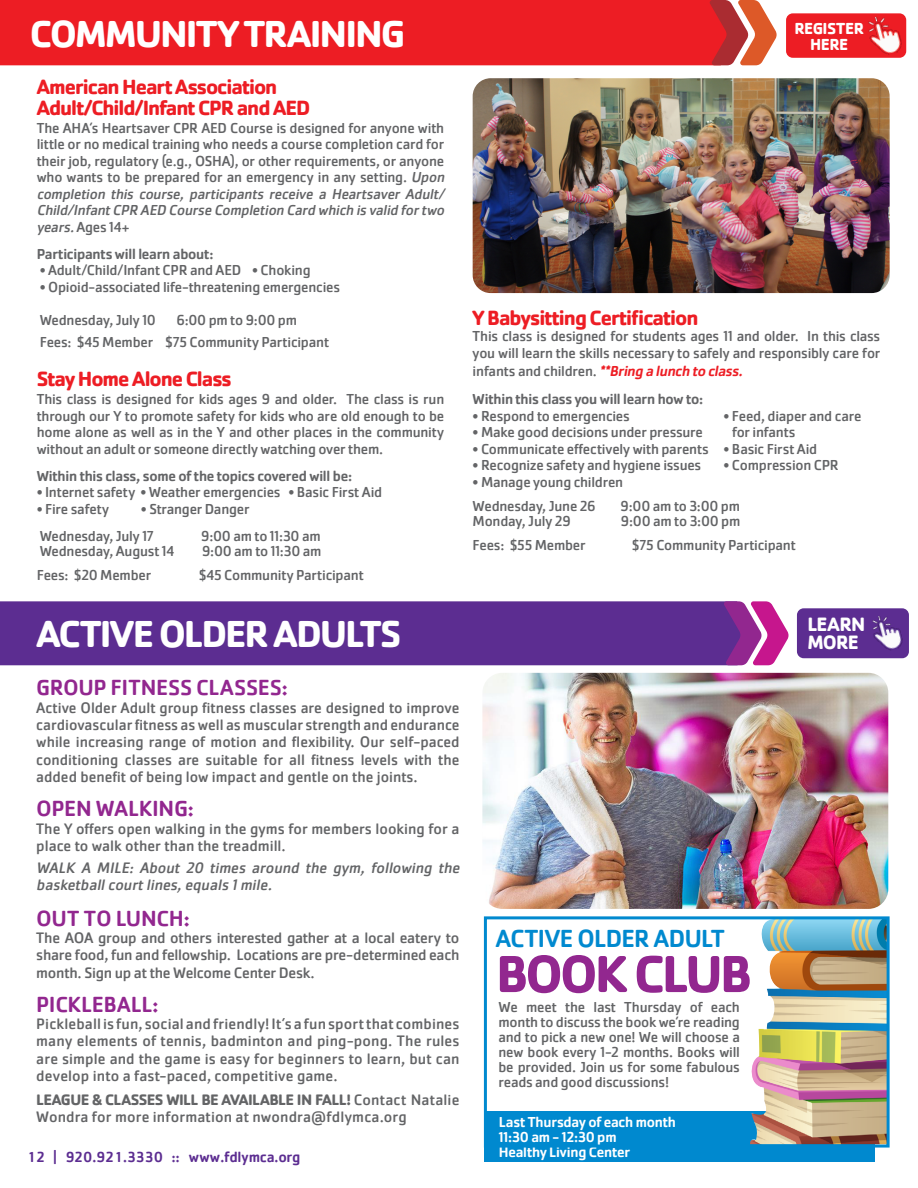
<style>
.page{position:relative;width:918px;height:1188px;background:#fff}
.page>*{position:absolute;margin:0;border:0;box-sizing:border-box;transform-origin:0 0}
.t1{font:700 54px "Cachet Pro";letter-spacing:-.06em;color:#92278f}
.t2{font:700 39px "Cachet Pro";letter-spacing:-.05em;color:#fff}
.t3{font:500 25.65px "Cachet Pro";letter-spacing:-.025em;color:#0089cf}
.t4{font:500 22.65px "Cachet";letter-spacing:-.015em;color:#92278f}
.t5{font:700 21.45px/21px "Cachet Pro";letter-spacing:-.05em;color:#ed1d24}
.t6{font:700 19.95px/18px "Cachet";letter-spacing:-.04em;color:#fff}
.t7{font:700 16.5px/16.5px "Cachet";letter-spacing:-.035em;color:#fff;text-align:center}
.t8{font:15.75px/17.4px "Cachet Pro";color:#636466;text-align:justify}
.t9{font:italic 15.75px/17.4px "Cachet Pro";color:#636466}
.t10{font:15px/16.5px "Cachet Pro";letter-spacing:-.015em;color:#636466}
.t11{font:500 15px/28.5px "Cachet Pro";letter-spacing:-.015em;color:#636466}
.t12{font:500 15px/15px "Cachet Pro";letter-spacing:-.015em;color:#fff}
.t13{font:500 15px "Cachet";letter-spacing:-.025em;color:#5c2d91}
.s1{font-style:italic}
.s2{font-weight:400}
.s3{font-style:italic;color:#ed1d24}
.s4{font-weight:700}
</style>
<div class="page">
<div style="left:484px;top:1111px;width:391px;height:50px;background:#0089cf"></div>
<img style="left:482px;top:673px;width:406px;height:236px">
<img style="left:750px;top:920px;width:136px;height:224px">
<div style="left:484px;top:916px;width:406px;height:232px;border:3px solid #0089cf"></div>
<div style="left:0;top:601px;width:724px;height:64px;background:#5c2d91"></div>
<div style="left:797px;top:608px;width:112px;height:50px;background:#5c2d91;border-radius:7px"></div>
<img style="left:872px;top:611px;width:37px;height:44px">
<svg style="left:724px;top:601px;width:65px;height:64px"></svg>
<div style="left:0;top:0;width:710px;height:65px;background:#ed1d24"></div>
<div style="left:786px;top:13px;width:120px;height:45px;background:#ed1d24;border-radius:7px"></div>
<svg style="left:710px;top:0;width:67px;height:65px"></svg>
<img style="left:473px;top:78px;width:417px;height:215px">
<img style="left:860px;top:13px;width:47px;height:45px">
<h2 class="t2" style="left:30px;top:9px;width:377px">COMMUNITY TRAINING</h2>
<p class="t7" style="left:794px;top:19px;width:71px">REGISTER<br>HERE</p>
<h3 class="t5" style="left:37px;top:76px;width:275px">American Heart Association<br>Adult/Child/Infant CPR and AED</h3>
<p class="t10" style="left:37px;top:120px;width:412px">The AHA’s Heartsaver CPR AED Course is designed for anyone with little or no medical training who needs a course completion card for their job, regulatory (e.g., OSHA), or other requirements, or anyone who wants to be prepared for an emergency in any setting. <span class="s1">Upon completion this course, participants receive a Heartsaver Adult/ Child/InfantCPR AED Course Completion Card which isvalid fortwo years.</span>Ages 14+</p>
<p class="t11" style="left:37px;top:240px;width:178px">Participants will learn about:</p>
<p class="t10" style="left:40px;top:262px;width:272px">• Adult/Child/Infant CPR and AED • Choking</p>
<p class="t10" style="left:40px;top:279px;width:302px">• Opioid-associated life-threatening emergencies</p>
<p class="t10" style="left:40px;top:312px;width:118px">Wednesday, July 10</p>
<h3 class="t5" style="left:473px;top:307px;width:227px">Y Babysitting Certification</h3>
<p class="t10" style="left:473px;top:328px;width:409px">This class is designed for students ages 11 and older. In this class you will learn the skills necessary to safely and responsibly care for</p>
<p class="t11" style="left:473px;top:357px;width:274px"><span class="s2">infants and children.</span> <span class="s3">**Bring a lunch to class.<br></span>Within this class you will learn how to:</p>
<p class="t10" style="left:473px;top:408px;width:159px">• Respond to emergencies</p>
<p class="t10" style="left:473px;top:424px;width:232px">• Make good decisions under pressure</p>
<p class="t10" style="left:473px;top:441px;width:238px">• Communicate effectively with parents</p>
<p class="t10" style="left:473px;top:457px;width:230px">• Recognize safety and hygiene issues</p>
<p class="t10" style="left:473px;top:470px;width:152px;line-height:24px">• Manage young children<br>Wednesday, June 26</p>
<p class="t10" style="left:40px;top:309px;width:291px;line-height:22.5px;text-indent:137px">6:00 pm to 9:00 pm<br>Fees: $45 Member $75 Community Participant</p>
<h3 class="t5" style="left:37px;top:369px;width:197px">Stay Home Alone Class</h3>
<p class="t10" style="left:37px;top:391px;width:409px;text-align:justify">This class is designed for kids ages 9 and older. The class is run through our Y to promote safety for kids who are old enough to be home alone as well as in the Y and other places in the community without an adult or someone directly watching over them.</p>
<p class="t11" style="left:37px;top:462px;width:317px">Within this class, some of the topics covered will be:</p>
<p class="t10" style="left:37px;top:484px;width:347px">• Internet safety • Weather emergencies • Basic First Aid</p>
<p class="t10" style="left:37px;top:501px;width:74px">• Fire safety</p>
<p class="t10" style="left:732px;top:407px;width:131px;text-indent:-8px">• Feed, diaper and care for infants</p>
<p class="t10" style="left:724px;top:440px;width:95px">• Basic First Aid</p>
<p class="t10" style="left:724px;top:457px;width:117px">• Compression CPR</p>
<p class="t10" style="left:621px;top:498px;width:121px">9:00 am to 3:00 pm</p>
<p class="t10" style="left:40px;top:496px;width:211px;line-height:27px;text-indent:101px">• Stranger Danger<br>Wednesday, July 17</p>
<p class="t10" style="left:473px;top:513px;width:100px">Monday, July 29</p>
<p class="t10" style="left:621px;top:513px;width:121px">9:00 am to 3:00 pm</p>
<p class="t10" style="left:473px;top:537px;width:114px">Fees: $55 Member</p>
<p class="t10" style="left:632px;top:537px;width:165px">$75 Community Participant</p>
<p class="t10" style="left:201px;top:528px;width:121px">9:00 am to 11:30 am</p>
<p class="t10" style="left:40px;top:543px;width:136px">Wednesday, August 14</p>
<p class="t10" style="left:202px;top:543px;width:121px">9:00 am to 11:30 am</p>
<p class="t10" style="left:37px;top:567px;width:116px">Fees: $20 Member</p>
<p class="t10" style="left:199px;top:567px;width:167px">$45 Community Participant</p>
<h2 class="t2" style="left:36px;top:610px;width:366px">ACTIVE OLDER ADULTS</h2>
<h3 class="t6" style="left:807px;top:614px;width:59px">LEARN<br>MORE</h3>
<h3 class="t4" style="left:36px;top:674px;width:253px">GROUP FITNESS CLASSES:</h3>
<p class="t8" style="left:36px;top:699px;width:425px">Active Older Adult group fitness classes are designed to improve cardiovascular fitness as well as muscular strength and endurance while increasing range of motion and flexibility. Our self-paced conditioning classes are suitable for all fitness levels with the added benefit of being low impact and gentle on the joints.</p>
<h3 class="t4" style="left:36px;top:795px;width:159px">OPEN WALKING:</h3>
<p class="t8" style="left:36px;top:820px;width:425px">The Y offers open walking in the gyms for members looking for a place to walk other than the treadmill.</p>
<p class="t9" style="left:36px;top:859px;width:428px">WALK A MILE: About 20 times around the gym, following the basketballcourtlines,equals 1mile.</p>
<h3 class="t4" style="left:36px;top:904px;width:155px">OUT TO LUNCH:</h3>
<p class="t8" style="left:36px;top:929px;width:425px">The AOA group and others interested gather at a local eatery to share food, fun and fellowship. Locations are pre-determined each month. Sign up at the Welcome Center Desk.</p>
<h3 class="t4" style="left:36px;top:990px;width:124px">PICKLEBALL:</h3>
<p class="t8" style="left:36px;top:1015px;width:425px">Pickleball is fun, social and friendly! It’s a fun sport that combines many elements of tennis, badminton and ping-pong. The rules are simple and the game is easy for beginners to learn, but can develop into a fast-paced, competitive game.</p>
<p class="t8" style="left:36px;top:1091px;width:425px"><span class="s4">LEAGUE &amp; CLASSES WILL BE AVAILABLE IN FALL!</span> Contact Natalie<br>Wondra for more information at nwondra@fdlymca.org</p>
<p class="t13" style="left:27px;top:1148px;width:275px">12 | 920.921.3330 :: www.fdlymca.org</p>
<h3 class="t3" style="left:496px;top:924px;width:230px">ACTIVE OLDER ADULT</h3>
<h1 class="t1" style="left:496px;top:940px;width:258px">BOOK CLUB</h1>
<p class="t10" style="left:498px;top:1000px;width:243px;line-height:15px;text-align:justify">We meet the last Thursday of each month to discuss the book we’re reading and to pick a new one! We will choose a new book every 1-2 months. Books will be provided. Join us for some fabulous reads and good discussions!</p>
<p class="t12" style="left:499px;top:1114px;width:179px">Last Thursday of each month<br>11:30 am - 12:30 pm<br>Healthy Living Center</p>
</div>
